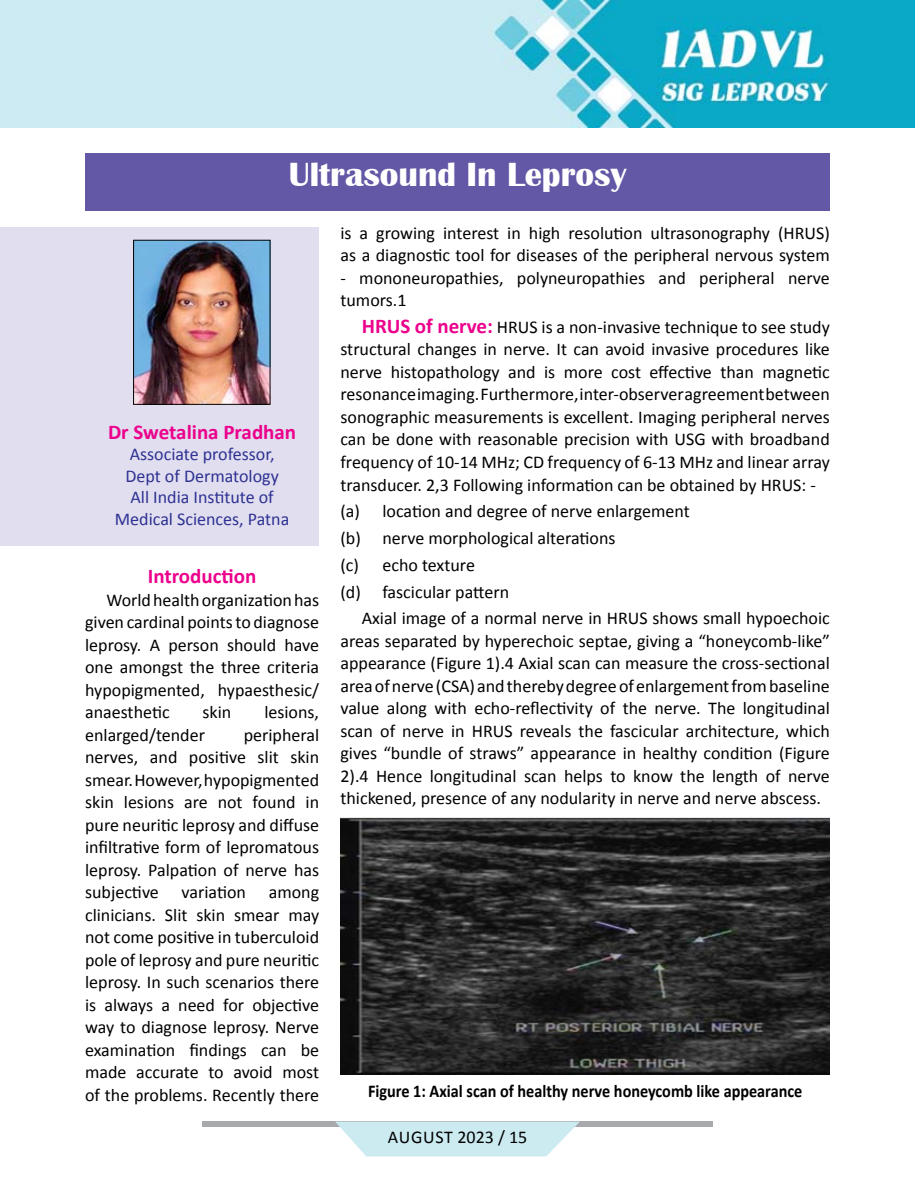
<style>
.page{position:relative;width:915px;height:1191px;background:#fff}
.page>*{position:absolute;margin:0;border:0;box-sizing:border-box;transform-origin:0 0}
.t1{font:700 34.5px "Britannic";color:#fff}
.t2{font:700 21px "Calibri";color:#ec008c}
.t3{font:18px/22.5px "Calibri";color:#000;text-align:justify}
.t4{font:18px/21.6px "Calibri";color:#2e3192;text-align:center}
.t5{font:700 18px "Calibri";color:#000;scale:.9 1}
.t6{font:18px "Calibri";letter-spacing:.025em;color:#000}
.s1{font-weight:700;font-size:21px;color:#ec008c}
</style>
<div class="page">
<div style="left:202px;top:1121px;width:510px;height:6px;background:#a7a9ac"></div>
<svg style="left:335px;top:1121px;width:244px;height:35px"></svg>
<img style="left:0;top:0;width:914px;height:127px">
<div style="left:0;top:227px;width:319px;height:318px;background:#e0deef"></div>
<div style="left:85px;top:153px;width:744px;height:57px;background:#6258a6"></div>
<img style="left:135px;top:242px;width:133px;height:161px">
<div style="left:133px;top:240px;width:137px;height:165px;border:1px solid #000"></div>
<img style="left:340px;top:817px;width:489px;height:257px">
<h1 class="t1" style="left:289px;top:155px;width:339px">Ultrasound In Leprosy</h1>
<p class="t2" style="left:108px;top:418px;width:189px">Dr Swetalina Pradhan</p>
<p class="t4" style="left:115px;top:443px;width:176px">Associate professor,<br>Dept of Dermatology<br>All India Institute of<br>Medical Sciences, Patna</p>
<p class="t2" style="left:148px;top:562px;width:110px">Introduction</p>
<p class="t3" style="left:85px;top:588px;width:235px;text-indent:21px">World health organization has given cardinal points to diagnose leprosy. A person should have one amongst the three criteria hypopigmented, hypaesthesic/ anaesthetic</p>
<p class="t3" style="left:202px;top:701px;width:30px">skin</p>
<p class="t3" style="left:264px;top:701px;width:56px">lesions,</p>
<p class="t3" style="left:85px;top:723px;width:121px">enlarged/tender</p>
<p class="t3" style="left:85px;top:723px;width:235px;text-indent:158px">peripheral nerves, and positive slit skin smear. However, hypopigmented skin lesions are not found in pure neuritic leprosy and diffuse infiltrative form of lepromatous leprosy. Palpation of nerve has subjective</p>
<p class="t3" style="left:181px;top:881px;width:66px">variation</p>
<p class="t3" style="left:85px;top:881px;width:235px;text-indent:183px">among clinicians. Slit skin smear may not come positive in tuberculoid pole of leprosy and pure neuritic leprosy. In such scenarios there is always a need for objective way to diagnose leprosy. Nerve examination findings can be made accurate to avoid most of the problems. Recently there</p>
<p class="t3" style="left:340px;top:221px;width:490px">is a growing interest in high resolution ultrasonography (HRUS) as a diagnostic tool for diseases of the peripheral nervous system</p>
<p class="t3" style="left:340px;top:266px;width:490px">- mononeuropathies, polyneuropathies and peripheral nerve tumors.1</p>
<p class="t3" style="left:340px;top:316px;width:491px;text-indent:21px"><span class="s1">HRUS of nerve:</span> HRUS is a non-invasive technique to see study structural changes in nerve. It can avoid invasive procedures like nerve histopathology and is more cost effective than magnetic resonance imaging. Furthermore, inter-observer agreement between sonographic measurements is excellent. Imaging peripheral nerves can be done with reasonable precision with USG with broadband frequency of 10-14 MHz; CD frequency of 6-13 MHz and linear array transducer. 2,3 Following information can be obtained by HRUS: -</p>
<p class="t3" style="left:340px;top:498px;width:351px;line-height:26.7px;text-align:left">(a) location and degree of nerve enlargement (b) nerve morphological alterations<br>(c) echo texture<br>(d) fascicular pattern</p>
<p class="t3" style="left:340px;top:607px;width:490px;text-indent:21px">Axial image of a normal nerve in HRUS shows small hypoechoic areas separated by hyperechoic septae, giving a “honeycomb-like” appearance (Figure 1).4 Axial scan can measure the cross-sectional area of nerve (CSA) and thereby degree of enlargement from baseline value along with echo-reflectivity of the nerve. The longitudinal scan of nerve in HRUS reveals the fascicular architecture, which gives “bundle of straws” appearance in healthy condition (Figure 2).4 Hence longitudinal scan helps to know the length of nerve thickened, presence of any nodularity in nerve and nerve abscess.</p>
<p class="t5" style="left:368px;top:1080px;width:484px">Figure 1: Axial scan of healthy nerve honeycomb like appearance</p>
<p class="t6" style="left:388px;top:1125px;width:141px">august 2023 / 15</p>
</div>
